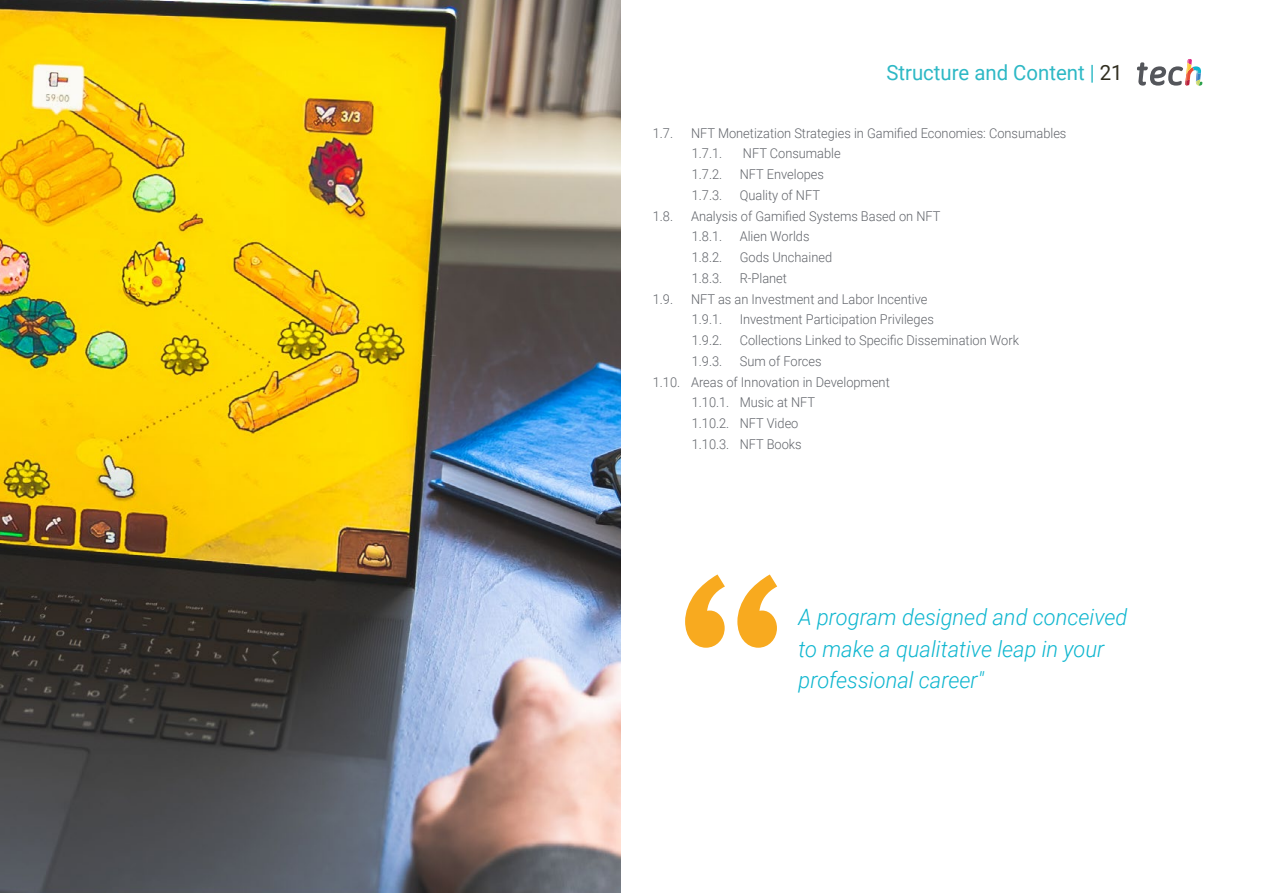
<style>
.page{position:relative;width:1263px;height:893px;background:#fff}
.page>*{position:absolute;margin:0;border:0;box-sizing:border-box;transform-origin:0 0}
.t1{font:italic 300 22.5px/31.5px "Roboto";color:#0fb6cf}
.t2{font:21px "Roboto";color:#2db8c5}
.t3{font:300 13.5px/20.7px "Roboto";color:#61646a;scale:.95 1}
.s1{color:#312e20}
</style>
<div class="page">
<img style="left:0;top:0;width:621px;height:893px">
<svg style="left:685px;top:574px;width:92px;height:74px"></svg>
<svg style="left:1137px;top:59px;width:65px;height:27px"></svg>
<h2 class="t2" style="left:886px;top:57px;width:238px">Structure and Content | <span class="s1">21</span></h2>
<p class="t3" style="left:653px;top:122px;width:23px">1.7.</p>
<p class="t3" style="left:691px;top:122px;width:397px">NFT Monetization Strategies in Gamified Economies: Consumables<br>1.7.1.</p>
<p class="t3" style="left:743px;top:143px;width:105px">NFT Consumable</p>
<p class="t3" style="left:692px;top:164px;width:34px">1.7.2.</p>
<p class="t3" style="left:740px;top:164px;width:90px">NFT Envelopes</p>
<p class="t3" style="left:692px;top:184px;width:34px">1.7.3.</p>
<p class="t3" style="left:740px;top:184px;width:86px">Quality of NFT</p>
<p class="t3" style="left:653px;top:205px;width:23px">1.8.</p>
<p class="t3" style="left:691px;top:205px;width:264px">Analysis of Gamified Systems Based on NFT<br>1.8.1.</p>
<p class="t3" style="left:740px;top:226px;width:75px">Alien Worlds</p>
<p class="t3" style="left:692px;top:247px;width:34px">1.8.2.</p>
<p class="t3" style="left:740px;top:247px;width:99px">Gods Unchained</p>
<p class="t3" style="left:692px;top:267px;width:34px">1.8.3.</p>
<p class="t3" style="left:740px;top:267px;width:51px">R-Planet</p>
<p class="t3" style="left:653px;top:288px;width:23px">1.9.</p>
<p class="t3" style="left:691px;top:288px;width:250px">NFT as an Investment and Labor Incentive<br>1.9.1.</p>
<p class="t3" style="left:740px;top:309px;width:206px">Investment Participation Privileges</p>
<p class="t3" style="left:692px;top:330px;width:34px">1.9.2.</p>
<p class="t3" style="left:740px;top:330px;width:295px">Collections Linked to Specific Dissemination Work</p>
<p class="t3" style="left:692px;top:350px;width:34px">1.9.3.</p>
<p class="t3" style="left:740px;top:350px;width:88px">Sum of Forces</p>
<p class="t3" style="left:653px;top:371px;width:251px">1.10. Areas of Innovation in Development</p>
<p class="t3" style="left:692px;top:392px;width:131px">1.10.1. Music at NFT</p>
<p class="t3" style="left:692px;top:413px;width:114px">1.10.2. NFT Video</p>
<p class="t3" style="left:692px;top:433px;width:117px">1.10.3. NFT Books</p>
<h1 class="t1" style="left:798px;top:601px;width:330px">A program designed and conceived to make a qualitative leap in your professional career"</h1>
</div>
